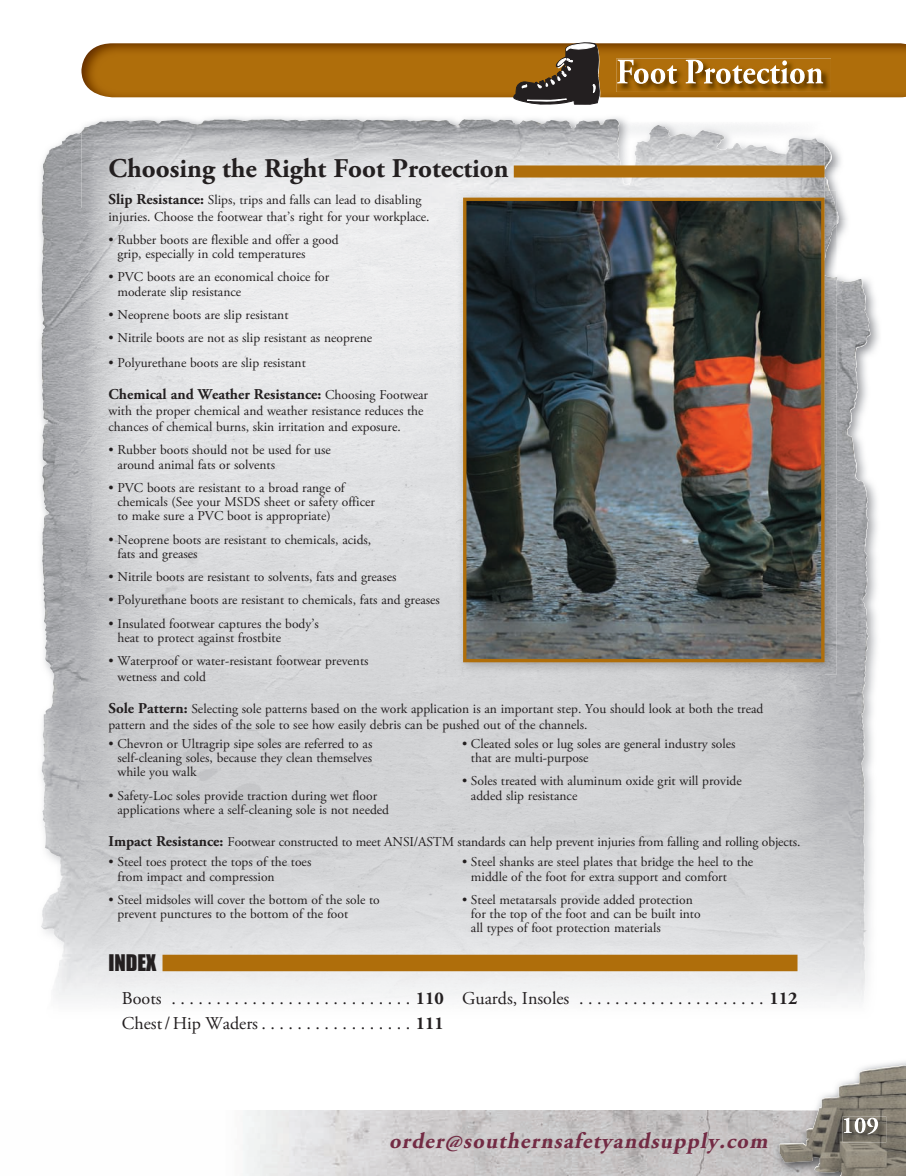
<style>
.page{position:relative;width:906px;height:1176px;background:#fff}
.page>*{position:absolute;margin:0;border:0;box-sizing:border-box;transform-origin:0 0}
.t1{font:700 27px "Adobe Garamond Pro";color:#231f20}
.t2{font:italic 700 22.5px "Adobe Garamond Pro";color:#732b44}
.t3{font:21px "Impact";color:#231f20}
.t4{font:18px/24.8px "Adobe Garamond Pro";color:#231f20}
.t5{font:700 15px "Adobe Garamond Pro";color:#231f20}
.t6{font:13.5px/14.2px "Adobe Garamond Pro";color:#231f20}
.s1{font-weight:700;font-size:15px}
.s2{font-weight:400;font-size:13.5px}
.s3{font-weight:700}
</style>
<div class="page">
<img style="left:43px;top:117px;width:472px;height:50px">
<img style="left:40px;top:167px;width:49px;height:832px">
<img style="left:864px;top:279px;width:6px;height:451px">
<img style="left:824px;top:144px;width:40px;height:858px">
<img style="left:203px;top:119px;width:415px;height:3px">
<img style="left:41px;top:164px;width:8px;height:350px">
<img style="left:81px;top:122px;width:743px;height:87px">
<img style="left:81px;top:209px;width:107px;height:696px">
<img style="left:81px;top:43px;width:824px;height:54px">
<img style="left:616px;top:58px;width:214px;height:34px">
<img style="left:617px;top:59px;width:206px;height:25px">
<img style="left:243px;top:1110px;width:529px;height:65px">
<img style="left:772px;top:1061px;width:133px;height:114px">
<img style="left:779px;top:1063px;width:126px;height:99px">
<img style="left:842px;top:1116px;width:44px;height:26px">
<img style="left:843px;top:1117px;width:34px;height:17px">
<div style="left:162px;top:954px;width:635px;height:17px;background:#af6e0b"></div>
<div style="left:513px;top:165px;width:311px;height:12px;background:#af6e0b"></div>
<svg style="left:513px;top:43px;width:87px;height:62px;background:#684f2e"></svg>
<img style="left:456px;top:191px;width:380px;height:483px">
<img style="left:467px;top:201px;width:353px;height:457px">
<div style="left:463px;top:197px;width:361px;height:465px;border:3px solid #af6e0b"></div>
<h1 class="t1" style="left:108px;top:153px;width:401px">Choosing the Right Foot Protection</h1>
<p class="t6" style="left:108px;top:192px;width:322px;line-height:16.2px"><span class="s1">Slip Resistance:</span> Slips, trips and falls can lead to disabling injuries. Choose the footwear that’s right for your workplace.</p>
<p class="t6" style="left:117px;top:233px;width:223px;text-indent:-9px">• Rubber boots are flexible and offer a good grip, especially in cold temperatures</p>
<p class="t6" style="left:117px;top:270px;width:213px;text-indent:-9px">• PVC boots are an economical choice for moderate slip resistance</p>
<p class="t6" style="left:108px;top:308px;width:181px">• Neoprene boots are slip resistant</p>
<p class="t6" style="left:108px;top:331px;width:265px">• Nitrile boots are not as slip resistant as neoprene</p>
<p class="t6" style="left:108px;top:356px;width:199px">• Polyurethane boots are slip resistant</p>
<p class="t5" style="left:108px;top:385px;width:321px">Chemical and Weather Resistance: <span class="s2">Choosing Footwear</span></p>
<p class="t6" style="left:108px;top:403px;width:316px;line-height:16.2px">with the proper chemical and weather resistance reduces the chances of chemical burns, skin irritation and exposure.</p>
<p class="t6" style="left:117px;top:443px;width:215px;text-indent:-9px">• Rubber boots should not be used for use around animal fats or solvents</p>
<p class="t6" style="left:117px;top:481px;width:259px;text-indent:-9px">• PVC boots are resistant to a broad range of chemicals (See your MSDS sheet or safety officer to make sure a PVC boot is appropriate)</p>
<p class="t6" style="left:117px;top:532px;width:255px;text-indent:-9px">• Neoprene boots are resistant to chemicals, acids, fats and greases</p>
<p class="t6" style="left:108px;top:570px;width:289px">• Nitrile boots are resistant to solvents, fats and greases</p>
<p class="t6" style="left:108px;top:593px;width:333px">• Polyurethane boots are resistant to chemicals, fats and greases</p>
<p class="t6" style="left:117px;top:616px;width:203px;text-indent:-9px">• Insulated footwear captures the body’s heat to protect against frostbite</p>
<p class="t6" style="left:117px;top:653px;width:252px;line-height:16.2px;text-indent:-9px">• Waterproof or water-resistant footwear prevents wetness and cold</p>
<p class="t6" style="left:108px;top:700px;width:656px;line-height:16.5px"><span class="s1">Sole Pattern:</span> Selecting sole patterns based on the work application is an important step. You should look at both the tread pattern and the sides of the sole to see how easily debris can be pushed out of the channels.</p>
<p class="t6" style="left:117px;top:736px;width:256px;text-align:justify;text-indent:-9px">• Chevron or Ultragrip sipe soles are referred to as self-cleaning soles, because they clean themselves while you walk</p>
<p class="t6" style="left:117px;top:788px;width:273px;text-indent:-9px">• Safety-Loc soles provide traction during wet floor applications where a self-cleaning sole is not needed</p>
<p class="t6" style="left:471px;top:737px;width:266px;text-indent:-9px">• Cleated soles or lug soles are general industry soles that are multi-purpose</p>
<p class="t6" style="left:471px;top:774px;width:272px;text-indent:-9px">• Soles treated with aluminum oxide grit will provide added slip resistance</p>
<p class="t6" style="left:108px;top:835px;width:693px"><span class="s1">Impact Resistance:</span> Footwear constructed to meet ANSI/ASTM standards can help prevent injuries from falling and rolling objects.</p>
<p class="t6" style="left:117px;top:855px;width:195px;text-indent:-9px">• Steel toes protect the tops of the toes from impact and compression</p>
<p class="t6" style="left:117px;top:892px;width:264px;text-indent:-9px">• Steel midsoles will cover the bottom of the sole to prevent punctures to the bottom of the foot</p>
<h3 class="t3" style="left:108px;top:949px;width:49px">INDEX</h3>
<p class="t6" style="left:471px;top:855px;width:284px;text-indent:-9px">• Steel shanks are steel plates that bridge the heel to the middle of the foot for extra support and comfort</p>
<p class="t6" style="left:471px;top:892px;width:231px;text-indent:-9px">• Steel metatarsals provide added protection for the top of the foot and can be built into all types of foot protection materials</p>
<h3 class="t4" style="left:122px;top:986px;width:323px">Boots . . . . . . . . . . . . . . . . . . . . . . . . . . . <span class="s3">110<br></span>Chest / Hip Waders . . . . . . . . . . . . . . . . . <span class="s3">111</span></h3>
<h3 class="t4" style="left:462px;top:986px;width:337px">Guards, Insoles . . . . . . . . . . . . . . . . . . . . . <span class="s3">112</span></h3>
<h2 class="t2" style="left:389px;top:1127px;width:384px">order@southernsafetyandsupply.com</h2>
</div>
